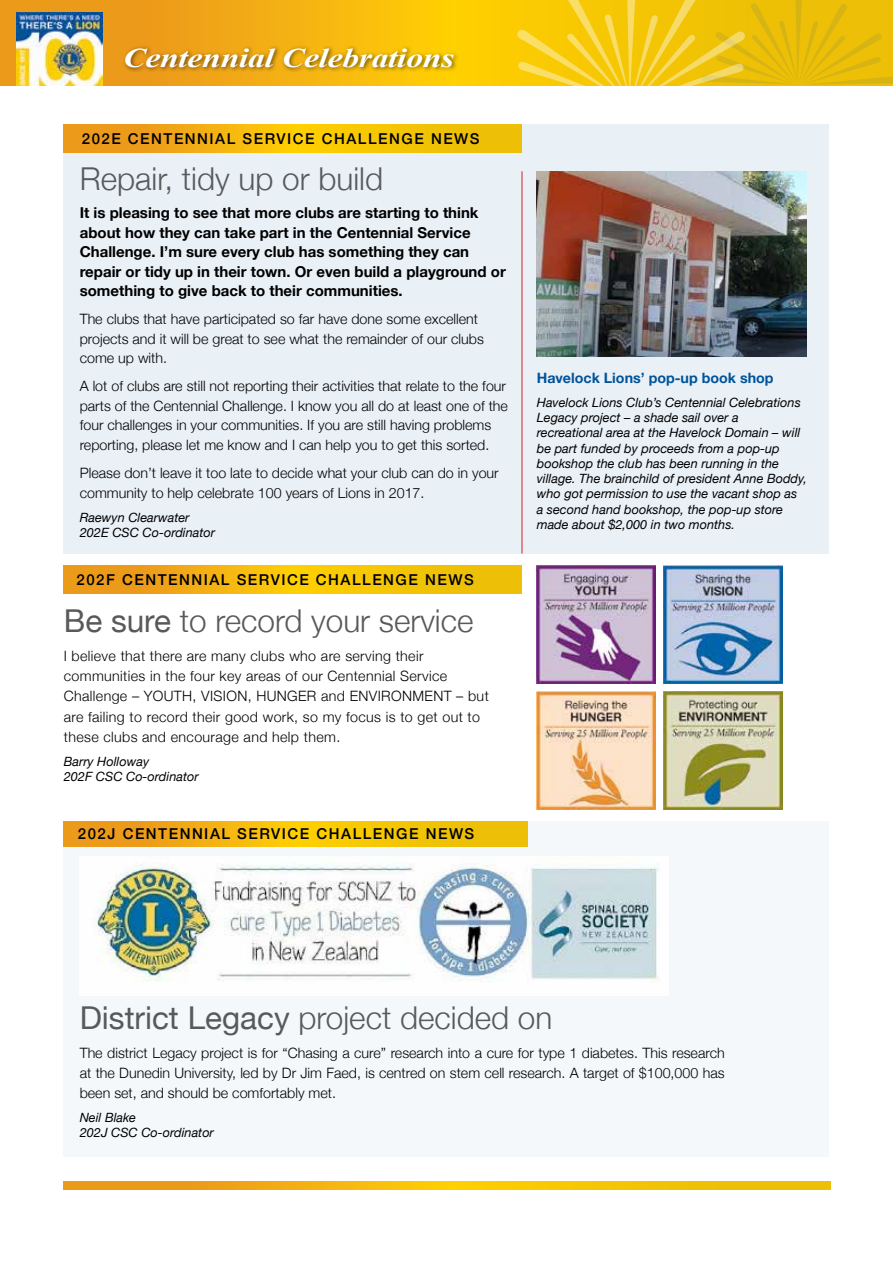
<style>
.page{position:relative;width:893px;height:1263px;background:#fff}
.page>*{position:absolute;margin:0;border:0;box-sizing:border-box;transform-origin:0 0}
.t1{font:300 31.5px "Helvetica Neue";color:#58595b}
.t2{font:italic 700 27px "Times New Roman";letter-spacing:-.01em;color:#fff;scale:1.25 1}
.t3{font:700 15px/19.5px "Helvetica Neue";color:#000}
.t4{font:500 15px "Helvetica Neue";letter-spacing:.1em;color:#000}
.t5{font:300 14.25px/19.5px "Helvetica Neue";color:#000}
.t6{font:300 14.25px/20.2px "Helvetica Neue";letter-spacing:.025em;color:#000}
.t7{font:700 14.25px "Helvetica Neue";color:#00539b}
.t8{font:italic 12.75px/15.3px "Helvetica Neue";color:#000}
.s1{font-weight:400}
</style>
<div class="page">
<div style="left:64px;top:821px;width:765px;height:336px;background:#f5f8fb"></div>
<div style="left:64px;top:124px;width:765px;height:429px;background:#e9f0f6"></div>
<svg style="left:0;top:0;width:498px;height:85px;background:#f4b210"></svg>
<img style="left:17px;top:12px;width:85px;height:73px">
<div style="left:123px;top:45px;width:337px;height:28px;background:#000;opacity:.55"></div>
<svg style="left:498px;top:0;width:395px;height:86px;background:#f0c512"></svg>
<svg style="left:64px;top:1181px;width:767px;height:9px;background:#f2b80b"></svg>
<svg style="left:64px;top:565px;width:458px;height:29px;background:#f2b80b"></svg>
<svg style="left:64px;top:124px;width:458px;height:29px;background:#f2b80b"></svg>
<img style="left:663px;top:691px;width:119px;height:118px">
<img style="left:537px;top:691px;width:119px;height:118px">
<img style="left:663px;top:565px;width:119px;height:119px">
<img style="left:537px;top:565px;width:119px;height:119px">
<img style="left:537px;top:171px;width:270px;height:185px">
<hr style="left:522px;top:171px;width:1px;height:382px;background:#d2232a">
<svg style="left:64px;top:821px;width:463px;height:25px;background:#f2b80b"></svg>
<img style="left:97px;top:863px;width:562px;height:118px">
<h2 class="t2" style="left:123px;top:39px;width:266px">Centennial Celebrations</h2>
<p class="t4" style="left:82px;top:127px;width:399px">202E CENTENNIAL SERVICE CHALLENGE NEWS</p>
<h1 class="t1" style="left:80px;top:153px;width:305px">Repair, tidy up or build</h1>
<p class="t3" style="left:80px;top:203px;width:428px">It is pleasing to see that more clubs are starting to think about how they can take part in the Centennial Service Challenge. I’m sure every club has something they can repair or tidy up in their town. Or even build a playground or something to give back to their communities.</p>
<p class="t5" style="left:80px;top:308px;width:406px">The clubs that have participated so far have done some excellent projects and it will be great to see what the remainder of our clubs come up with.</p>
<p class="t5" style="left:80px;top:375px;width:430px">A lot of clubs are still not reporting their activities that relate to the four parts of the Centennial Challenge. I know you all do at least one of the four challenges in your communities. If you are still having problems reporting, please let me know and I can help you to get this sorted.</p>
<p class="t5" style="left:80px;top:462px;width:420px;line-height:20.2px">Please don’t leave it too late to decide what your club can do in your community to help celebrate 100 years of Lions in 2017.</p>
<p class="t8" style="left:80px;top:510px;width:137px">Raewyn Clearwater<br>202E CSC Co-ordinator</p>
<p class="t4" style="left:77px;top:567px;width:399px">202F CENTENNIAL SERVICE CHALLENGE NEWS</p>
<h1 class="t1" style="left:64px;top:595px;width:411px"><span class="s1">Be sure</span> to record your service</h1>
<p class="t6" style="left:64px;top:645px;width:427px">I believe that there are many clubs who are serving their communities in the four key areas of our Centennial Service Challenge – YOUTH, VISION, HUNGER and ENVIRONMENT – but are failing to record their good work, so my focus is to get out to these clubs and encourage and help them.</p>
<p class="t8" style="left:64px;top:754px;width:136px">Barry Holloway<br>202F CSC Co-ordinator</p>
<p class="t4" style="left:78px;top:821px;width:398px">202J CENTENNIAL SERVICE CHALLENGE NEWS</p>
<p class="t7" style="left:537px;top:366px;width:238px">Havelock Lions’ pop-up book shop</p>
<p class="t8" style="left:537px;top:395px;width:272px">Havelock Lions Club’s Centennial Celebrations Legacy project – a shade sail over a recreational area at the Havelock Domain – will be part funded by proceeds from a pop-up bookshop the club has been running in the village. The brainchild of president Anne Boddy, who got permission to use the vacant shop as a second hand bookshop, the pop-up store made about $2,000 in two months.</p>
<h1 class="t1" style="left:80px;top:992px;width:474px"><span class="s1">District Legacy</span> project decided on</h1>
<p class="t5" style="left:80px;top:1042px;width:646px;line-height:20.2px;text-align:justify">The district Legacy project is for “Chasing a cure” research into a cure for type 1 diabetes. This research at the Dunedin University, led by Dr Jim Faed, is centred on stem cell research. A target of $100,000 has been set, and should be comfortably met.</p>
<p class="t8" style="left:80px;top:1111px;width:136px">Neil Blake<br>202J CSC Co-ordinator</p>
</div>
